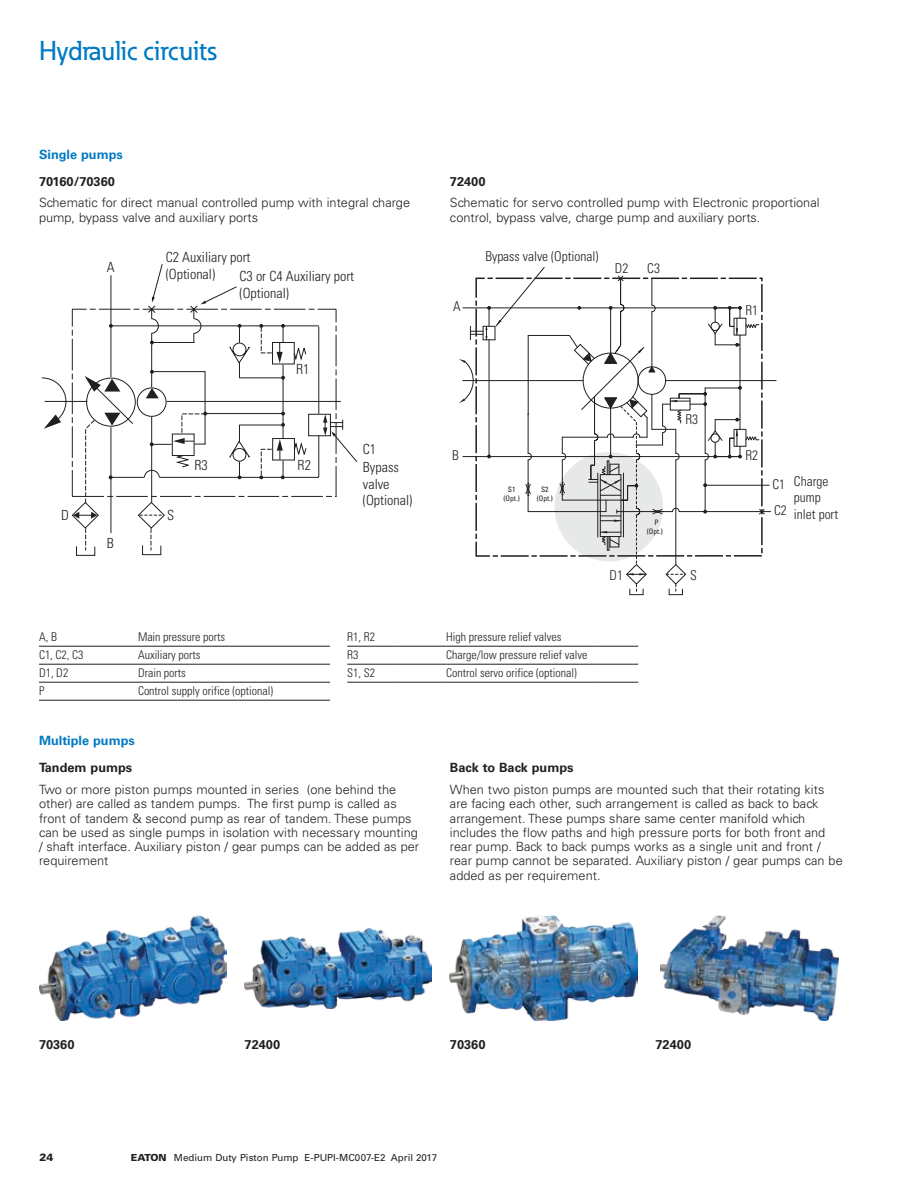
<style>
.page{position:relative;width:918px;height:1188px;background:#fff}
.page>*{position:absolute;margin:0;border:0;box-sizing:border-box;transform-origin:0 0}
.t1{font:500 27px "Eaton";color:#007ac3}
.t2{font:300 condensed 13.95px/16.8px "Univers LT Std";color:#231f20}
.t3{font:300 condensed 13.5px/16.2px "Univers LT Std";color:#231f20}
.t4{font:300 12.75px/14.2px "Univers LT Std";color:#231f20}
.t5{font:700 12.75px "Univers LT Std";color:#231f20}
.t6{font:700 12.75px "Univers LT Std";color:#007ac3}
.t7{font:300 condensed 12px "Univers LT Std";color:#231f20}
.t8{font:900 10.5px "Univers LT Std";color:#231f20}
.t9{font:9.75px "Univers LT Std";color:#231f20}
.t10{font:condensed 7.5px/9px "Univers LT Std";color:#231f20;text-align:center}
.s1{font-weight:900}
</style>
<div class="page">
<img style="left:449px;top:916px;width:188px;height:104px">
<img style="left:39px;top:916px;width:188px;height:104px">
<img style="left:661px;top:916px;width:177px;height:104px">
<img style="left:244px;top:928px;width:188px;height:80px">
<hr style="left:39px;top:646px;width:45px;height:1px;background:#231f20">
<hr style="left:84px;top:646px;width:54px;height:1px;background:#231f20">
<hr style="left:138px;top:646px;width:138px;height:1px;background:#231f20">
<hr style="left:276px;top:646px;width:54px;height:1px;background:#231f20">
<hr style="left:39px;top:664px;width:45px;height:1px;background:#231f20">
<hr style="left:84px;top:664px;width:54px;height:1px;background:#231f20">
<hr style="left:138px;top:664px;width:138px;height:1px;background:#231f20">
<hr style="left:276px;top:664px;width:54px;height:1px;background:#231f20">
<hr style="left:39px;top:682px;width:45px;height:1px;background:#231f20">
<hr style="left:84px;top:682px;width:54px;height:1px;background:#231f20">
<hr style="left:138px;top:682px;width:138px;height:1px;background:#231f20">
<hr style="left:276px;top:682px;width:54px;height:1px;background:#231f20">
<hr style="left:39px;top:700px;width:45px;height:1px;background:#231f20">
<hr style="left:84px;top:700px;width:54px;height:1px;background:#231f20">
<hr style="left:138px;top:700px;width:138px;height:1px;background:#231f20">
<hr style="left:276px;top:700px;width:54px;height:1px;background:#231f20">
<hr style="left:347px;top:646px;width:45px;height:1px;background:#231f20">
<hr style="left:392px;top:646px;width:54px;height:1px;background:#231f20">
<hr style="left:446px;top:646px;width:147px;height:1px;background:#231f20">
<hr style="left:593px;top:646px;width:45px;height:1px;background:#231f20">
<hr style="left:347px;top:664px;width:45px;height:1px;background:#231f20">
<hr style="left:392px;top:664px;width:54px;height:1px;background:#231f20">
<hr style="left:446px;top:664px;width:147px;height:1px;background:#231f20">
<hr style="left:593px;top:664px;width:45px;height:1px;background:#231f20">
<hr style="left:347px;top:682px;width:45px;height:1px;background:#231f20">
<hr style="left:392px;top:682px;width:54px;height:1px;background:#231f20">
<hr style="left:446px;top:682px;width:147px;height:1px;background:#231f20">
<hr style="left:593px;top:682px;width:45px;height:1px;background:#231f20">
<hr style="left:666px;top:380px;width:110px;height:1px;background:#231f20">
<hr style="left:463px;top:380px;width:120px;height:1px;background:#231f20">
<svg style="left:459px;top:359px;width:16px;height:44px"></svg>
<hr style="left:463px;top:456px;width:274px;height:1px;background:#231f20">
<hr style="left:528px;top:511px;width:78px;height:1px;background:#231f20">
<hr style="left:679px;top:511px;width:92px;height:1px;background:#231f20">
<hr style="left:463px;top:308px;width:274px;height:1px;background:#231f20">
<hr style="left:528px;top:335px;width:41px;height:1px;background:#231f20">
<hr style="left:528px;top:335px;width:1px;height:80px;background:#231f20">
<hr style="left:528px;top:414px;width:1px;height:39px;background:#231f20">
<svg style="left:527px;top:453px;width:5px;height:8px"></svg>
<hr style="left:528px;top:460px;width:1px;height:52px;background:#231f20">
<hr style="left:705px;top:485px;width:64px;height:1px;background:#231f20">
<hr style="left:489px;top:340px;width:1px;height:117px;background:#231f20">
<svg style="left:525px;top:483px;width:6px;height:13px"></svg>
<svg style="left:470px;top:267px;width:75px;height:73px"></svg>
<svg style="left:559px;top:275px;width:206px;height:320px"></svg>
<div style="left:76px;top:546px;width:19px;height:10px;border:1px solid #231f20"></div>
<div style="left:142px;top:545px;width:19px;height:10px;border:1px solid #231f20"></div>
<svg style="left:307px;top:308px;width:30px;height:189px"></svg>
<div style="left:308px;top:414px;width:23px;height:22px;border:1px solid #231f20"></div>
<hr style="left:318px;top:327px;width:1px;height:87px;background:#231f20">
<hr style="left:318px;top:435px;width:1px;height:42px;background:#231f20">
<hr style="left:283px;top:325px;width:36px;height:1px;background:#231f20">
<hr style="left:283px;top:477px;width:36px;height:1px;background:#231f20">
<svg style="left:323px;top:414px;width:35px;height:49px"></svg>
<hr style="left:167px;top:401px;width:174px;height:1px;background:#231f20">
<svg style="left:41px;top:264px;width:266px;height:287px"></svg>
<h1 class="t1" style="left:39px;top:34px;width:179px">Hydraulic circuits</h1>
<p class="t6" style="left:39px;top:147px;width:85px">Single pumps</p>
<p class="t5" style="left:39px;top:174px;width:77px">70160/70360</p>
<p class="t4" style="left:39px;top:196px;width:373px">Schematic for direct manual controlled pump with integral charge pump, bypass valve and auxiliary ports</p>
<p class="t2" style="left:107px;top:258px;width:9px">A</p>
<p class="t2" style="left:61px;top:506px;width:9px">D</p>
<p class="t2" style="left:107px;top:535px;width:9px">B</p>
<p class="t2" style="left:166px;top:249px;width:86px">C2 Auxiliary port (Optional)</p>
<p class="t2" style="left:240px;top:268px;width:116px">C3 or C4 Auxiliary port (Optional)</p>
<p class="t2" style="left:296px;top:360px;width:15px">R1</p>
<p class="t2" style="left:167px;top:506px;width:9px">S</p>
<p class="t2" style="left:363px;top:441px;width:15px">C1</p>
<p class="t2" style="left:195px;top:457px;width:15px">R3</p>
<p class="t2" style="left:298px;top:457px;width:15px">R2</p>
<p class="t2" style="left:363px;top:459px;width:51px">Bypass valve (Optional)</p>
<p class="t5" style="left:450px;top:174px;width:37px">72400</p>
<p class="t4" style="left:450px;top:196px;width:371px">Schematic for servo controlled pump with Electronic proportional control, bypass valve, charge pump and auxiliary ports.</p>
<p class="t3" style="left:453px;top:298px;width:9px">A</p>
<p class="t3" style="left:485px;top:248px;width:115px">Bypass valve (Optional)</p>
<p class="t3" style="left:615px;top:260px;width:15px">D2</p>
<p class="t3" style="left:647px;top:260px;width:14px">C3</p>
<p class="t3" style="left:452px;top:447px;width:8px">B</p>
<p class="t10" style="left:504px;top:485px;width:18px">S1 (Opt.)</p>
<p class="t10" style="left:537px;top:484px;width:18px">S2 (Opt.)</p>
<p class="t3" style="left:686px;top:411px;width:14px">R3</p>
<p class="t10" style="left:647px;top:517px;width:18px">P (Opt.)</p>
<p class="t3" style="left:610px;top:567px;width:15px">D1</p>
<p class="t3" style="left:690px;top:567px;width:8px">S</p>
<p class="t3" style="left:745px;top:302px;width:14px">R1</p>
<p class="t3" style="left:745px;top:447px;width:14px">R2</p>
<p class="t3" style="left:772px;top:476px;width:14px">C1</p>
<p class="t3" style="left:774px;top:503px;width:14px">C2</p>
<p class="t3" style="left:794px;top:473px;width:46px">Charge pump inlet port</p>
<p class="t7" style="left:39px;top:630px;width:19px">A, B</p>
<p class="t7" style="left:138px;top:630px;width:89px">Main pressure ports</p>
<p class="t7" style="left:39px;top:648px;width:46px">C1, C2, C3</p>
<p class="t7" style="left:138px;top:648px;width:64px">Auxiliary ports</p>
<p class="t7" style="left:39px;top:666px;width:31px">D1, D2</p>
<p class="t7" style="left:138px;top:666px;width:49px">Drain ports</p>
<p class="t7" style="left:39px;top:684px;width:7px">P</p>
<p class="t7" style="left:138px;top:684px;width:137px">Control supply orifice (optional)</p>
<p class="t6" style="left:39px;top:733px;width:97px">Multiple pumps</p>
<p class="t7" style="left:347px;top:630px;width:29px">R1, R2</p>
<p class="t7" style="left:446px;top:630px;width:117px">High pressure relief valves</p>
<p class="t7" style="left:347px;top:648px;width:13px">R3</p>
<p class="t7" style="left:446px;top:648px;width:143px">Charge/low pressure relief valve</p>
<p class="t7" style="left:347px;top:666px;width:29px">S1, S2</p>
<p class="t7" style="left:446px;top:666px;width:132px">Control servo orifice (optional)</p>
<p class="t5" style="left:39px;top:760px;width:95px">Tandem pumps</p>
<p class="t4" style="left:39px;top:783px;width:382px">Two or more piston pumps mounted in series (one behind the other) are called as tandem pumps. The first pump is called as front of tandem &amp; second pump as rear of tandem. These pumps can be used as single pumps in isolation with necessary mounting / shaft interface. Auxiliary piston / gear pumps can be added as per requirement</p>
<p class="t5" style="left:450px;top:761px;width:125px">Back to Back pumps</p>
<p class="t4" style="left:450px;top:783px;width:394px">When two piston pumps are mounted such that their rotating kits are facing each other, such arrangement is called as back to back arrangement. These pumps share same center manifold which includes the flow paths and high pressure ports for both front and rear pump. Back to back pumps works as a single unit and front / rear pump cannot be separated. Auxiliary piston / gear pumps can be added as per requirement.</p>
<p class="t5" style="left:39px;top:1037px;width:37px">70360</p>
<p class="t5" style="left:245px;top:1037px;width:37px">72400</p>
<p class="t5" style="left:450px;top:1037px;width:37px">70360</p>
<p class="t5" style="left:656px;top:1037px;width:37px">72400</p>
<p class="t8" style="left:39px;top:1151px;width:16px">24</p>
<p class="t9" style="left:131px;top:1151px;width:308px"><span class="s1">EATON</span> Medium Duty Piston Pump E-PUPI-MC007-E2 April 2017</p>
</div>
